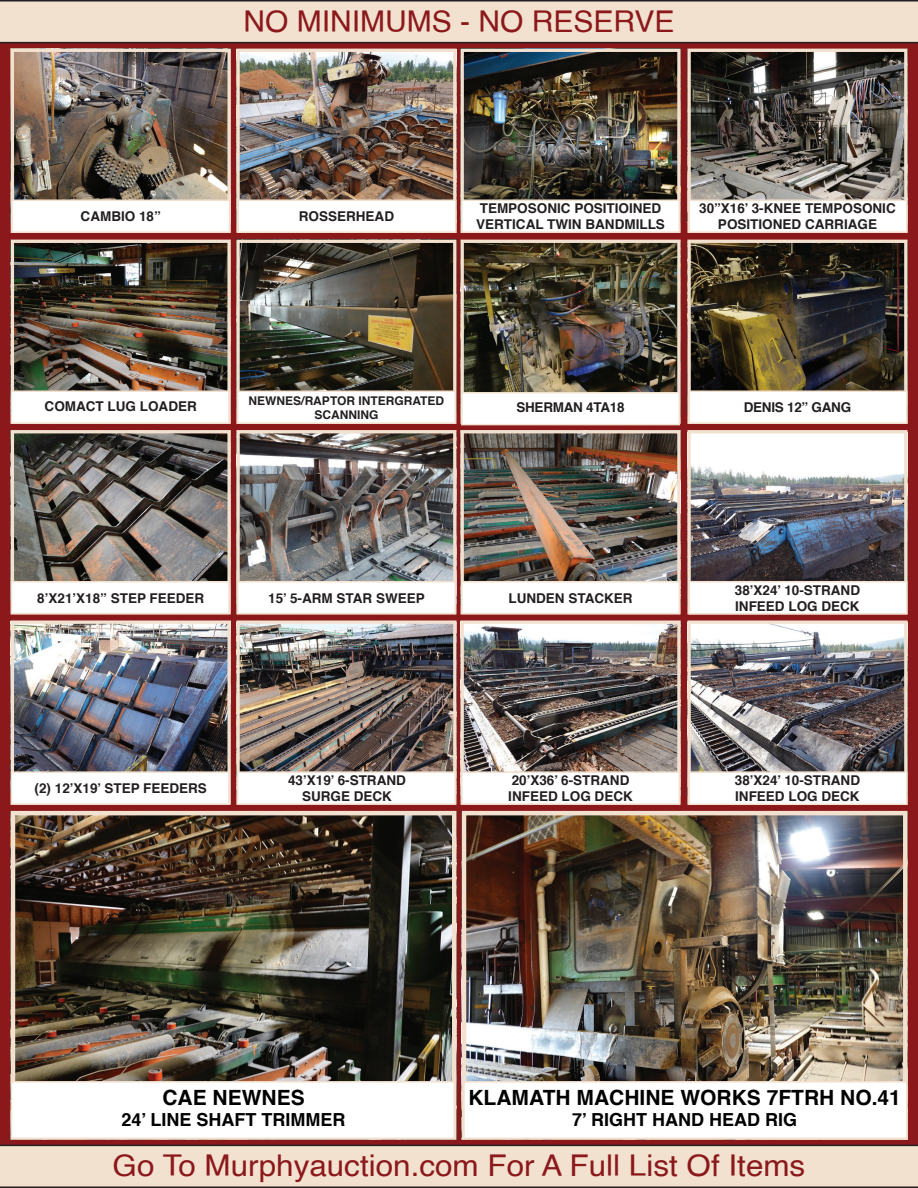
<style>
.page{position:relative;width:918px;height:1188px;background:#8b191c}
.page>*{position:absolute;margin:0;border:0;box-sizing:border-box;transform-origin:0 0}
.t1{font:30px "Helvetica";color:#8b191c;scale:1.05 1}
.t2{font:30px "Helvetica";color:#8b191c}
.t3{font:700 21px "Helvetica";color:#000}
.t4{font:700 18px "Helvetica";color:#000}
.t5{font:700 13.5px/16.2px "Helvetica";color:#231f20}
.t6{font:700 13.5px "Helvetica";letter-spacing:-.02em;color:#231f20}
.t7{font:700 12px/14.4px "Helvetica";color:#231f20;text-align:center}
</style>
<div class="page">
<svg style="left:0;top:1145px;width:918px;height:43px;background:#e6d5c5"></svg>
<img style="left:467px;top:816px;width:436px;height:265px">
<div style="left:462px;top:811px;width:446px;height:329px;border:4px solid #f3e1d0"></div>
<img style="left:16px;top:816px;width:436px;height:265px">
<div style="left:11px;top:811px;width:446px;height:329px;border:4px solid #f3e1d0"></div>
<div style="left:463px;top:1081px;width:445px;height:58px;background:#fff;border:2px solid #f3e1d0"></div>
<div style="left:11px;top:1081px;width:444px;height:58px;background:#fff;border:2px solid #f3e1d0"></div>
<img style="left:15px;top:244px;width:212px;height:146px">
<div style="left:11px;top:240px;width:220px;height:184px;border:3px solid #f3e1d0"></div>
<img style="left:240px;top:434px;width:213px;height:147px">
<div style="left:236px;top:430px;width:221px;height:184px;border:3px solid #f3e1d0"></div>
<img style="left:240px;top:624px;width:213px;height:147px">
<div style="left:236px;top:620px;width:221px;height:185px;border:3px solid #f3e1d0"></div>
<img style="left:240px;top:244px;width:213px;height:146px">
<div style="left:236px;top:240px;width:221px;height:184px;border:3px solid #f3e1d0"></div>
<div style="left:11px;top:390px;width:219px;height:34px;background:#fff;border:2px solid #f3e1d0"></div>
<div style="left:237px;top:581px;width:219px;height:33px;background:#fff;border:2px solid #f3e1d0"></div>
<div style="left:237px;top:771px;width:219px;height:34px;background:#fff;border:2px solid #f3e1d0"></div>
<div style="left:237px;top:390px;width:219px;height:34px;background:#fff;border:2px solid #f3e1d0"></div>
<img style="left:465px;top:434px;width:212px;height:147px">
<div style="left:461px;top:430px;width:220px;height:184px;border:3px solid #f3e1d0"></div>
<img style="left:465px;top:624px;width:212px;height:147px">
<div style="left:461px;top:620px;width:220px;height:185px;border:3px solid #f3e1d0"></div>
<img style="left:691px;top:434px;width:213px;height:147px">
<div style="left:687px;top:430px;width:221px;height:184px;border:3px solid #f3e1d0"></div>
<img style="left:691px;top:624px;width:213px;height:147px">
<div style="left:687px;top:620px;width:221px;height:185px;border:3px solid #f3e1d0"></div>
<img style="left:15px;top:434px;width:212px;height:147px">
<div style="left:11px;top:430px;width:220px;height:184px;border:3px solid #f3e1d0"></div>
<img style="left:15px;top:624px;width:212px;height:147px">
<div style="left:11px;top:620px;width:220px;height:185px;border:3px solid #f3e1d0"></div>
<img style="left:465px;top:244px;width:212px;height:148px">
<div style="left:461px;top:240px;width:220px;height:184px;border:3px solid #f3e1d0"></div>
<img style="left:691px;top:244px;width:213px;height:146px">
<div style="left:687px;top:240px;width:221px;height:184px;border:3px solid #f3e1d0"></div>
<img style="left:465px;top:53px;width:212px;height:147px">
<div style="left:461px;top:49px;width:220px;height:184px;border:3px solid #f3e1d0"></div>
<img style="left:15px;top:53px;width:212px;height:147px">
<div style="left:11px;top:49px;width:220px;height:184px;border:3px solid #f3e1d0"></div>
<img style="left:691px;top:53px;width:213px;height:147px">
<div style="left:687px;top:49px;width:221px;height:184px;border:3px solid #f3e1d0"></div>
<img style="left:240px;top:53px;width:213px;height:147px">
<div style="left:236px;top:49px;width:221px;height:184px;border:3px solid #f3e1d0"></div>
<div style="left:461px;top:581px;width:219px;height:33px;background:#fff;border:2px solid #f3e1d0"></div>
<div style="left:461px;top:771px;width:219px;height:34px;background:#fff;border:2px solid #f3e1d0"></div>
<div style="left:689px;top:581px;width:219px;height:34px;background:#fff;border:2px solid #f3e1d0"></div>
<div style="left:689px;top:771px;width:219px;height:34px;background:#fff;border:2px solid #f3e1d0"></div>
<div style="left:11px;top:581px;width:219px;height:33px;background:#fff;border:2px solid #f3e1d0"></div>
<div style="left:11px;top:771px;width:219px;height:34px;background:#fff;border:2px solid #f3e1d0"></div>
<div style="left:461px;top:392px;width:219px;height:33px;background:#fff;border:2px solid #f3e1d0"></div>
<div style="left:689px;top:390px;width:219px;height:34px;background:#fff;border:2px solid #f3e1d0"></div>
<div style="left:461px;top:200px;width:219px;height:33px;background:#fff;border:2px solid #f3e1d0"></div>
<div style="left:11px;top:200px;width:219px;height:33px;background:#fff;border:2px solid #f3e1d0"></div>
<div style="left:689px;top:200px;width:219px;height:33px;background:#fff;border:2px solid #f3e1d0"></div>
<div style="left:238px;top:200px;width:219px;height:33px;background:#fff;border:2px solid #f3e1d0"></div>
<svg style="left:0;top:0;width:918px;height:43px;background:#e6d5c5"></svg>
<h1 class="t2" style="left:243px;top:-1px;width:433px">NO MINIMUMS - NO RESERVE</h1>
<p class="t5" style="left:81px;top:209px;width:82px">CAMBIO 18”</p>
<p class="t5" style="left:299px;top:209px;width:97px">ROSSERHEAD</p>
<p class="t5" style="left:476px;top:201px;width:190px">TEMPOSONIC POSITIOINED<br>VERTICAL TWIN BANDMILLS</p>
<p class="t5" style="left:699px;top:201px;width:198px;text-align:center">30”X16’ 3-KNEE TEMPOSONIC<br>POSITIONED CARRIAGE</p>
<p class="t5" style="left:45px;top:398px;width:154px">COMACT LUG LOADER</p>
<p class="t7" style="left:249px;top:394px;width:197px">NEWNES/RAPTOR INTERGRATED<br>SCANNING</p>
<p class="t6" style="left:516px;top:396px;width:110px">SHERMAN 4TA18</p>
<p class="t6" style="left:744px;top:396px;width:109px">DENIS 12” GANG</p>
<p class="t5" style="left:37px;top:590px;width:169px">8’X21’X18” STEP FEEDER</p>
<p class="t5" style="left:268px;top:590px;width:158px">15’ 5-ARM STAR SWEEP</p>
<p class="t5" style="left:35px;top:780px;width:174px">(2) 12’X19’ STEP FEEDERS</p>
<p class="t5" style="left:288px;top:772px;width:119px;text-align:center">43’X19’ 6-STRAND<br>SURGE DECK</p>
<p class="t5" style="left:508px;top:590px;width:126px">LUNDEN STACKER</p>
<p class="t5" style="left:508px;top:772px;width:126px">20’X36’ 6-STRAND<br>INFEED LOG DECK</p>
<p class="t5" style="left:735px;top:582px;width:127px">38’X24’ 10-STRAND<br>INFEED LOG DECK</p>
<p class="t5" style="left:735px;top:772px;width:127px">38’X24’ 10-STRAND<br>INFEED LOG DECK</p>
<h2 class="t3" style="left:162px;top:1080px;width:144px">CAE NEWNES</h2>
<h3 class="t4" style="left:122px;top:1105px;width:226px">24’ LINE SHAFT TRIMMER</h3>
<h2 class="t3" style="left:468px;top:1080px;width:434px">KLAMATH MACHINE WORKS 7FTRH NO.41</h2>
<h3 class="t4" style="left:572px;top:1105px;width:227px">7’ RIGHT HAND HEAD RIG</h3>
<h1 class="t1" style="left:113px;top:1143px;width:661px">Go To Murphyauction.com For A Full List Of Items</h1>
</div>
